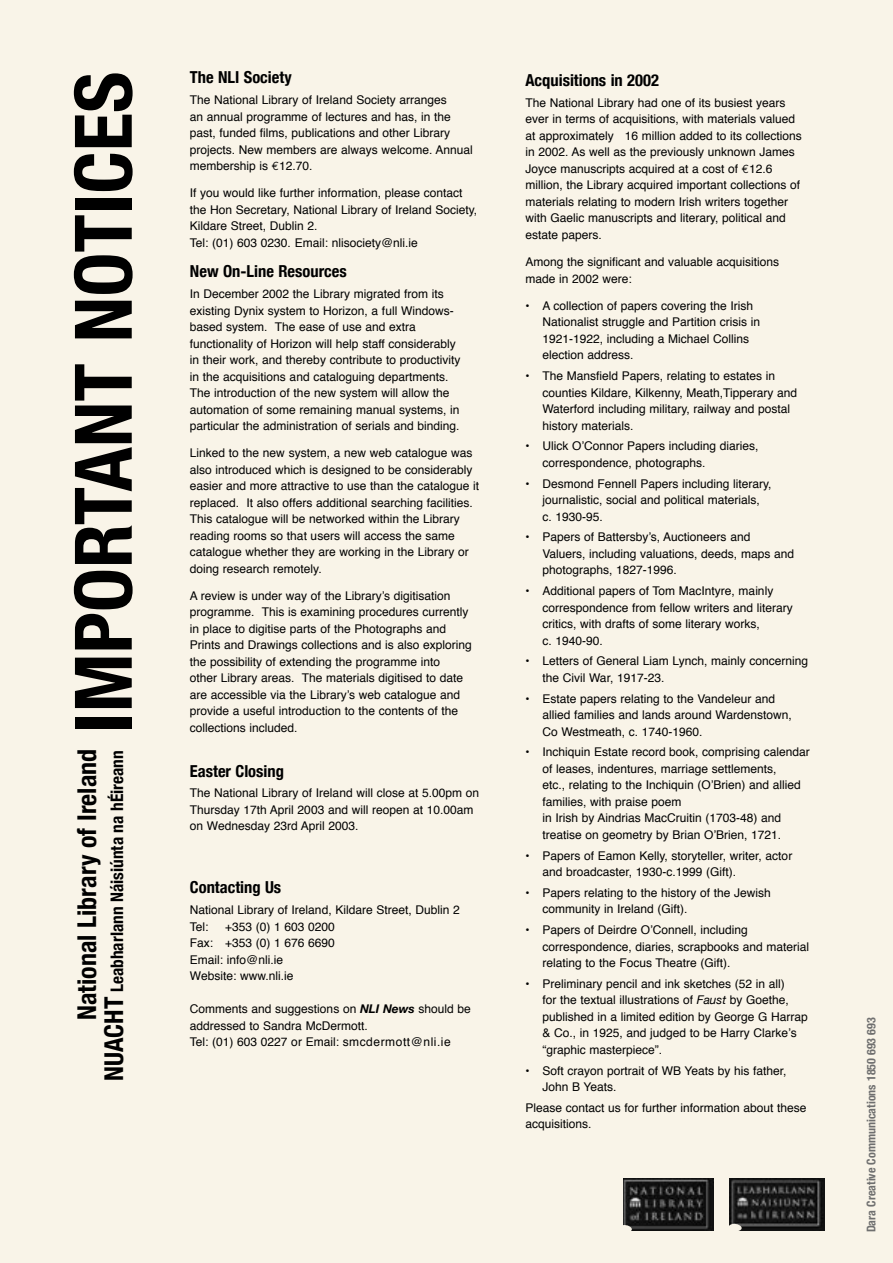
<style>
.page{position:relative;width:893px;height:1263px;background:#f9f4e8}
.page>*{position:absolute;margin:0;border:0;box-sizing:border-box;transform-origin:0 0}
.BackCover_Important{font:700 condensed 79.5px "Helvetica Neue";color:#000}
.Cover_NLI{font:700 condensed 25.95px "Helvetica Neue";color:#000}
.Cover_NLI_Irish{font:700 condensed 17.25px "Helvetica Neue";color:#000}
.BackCover_Sub_Head{font:700 condensed 16.5px "Helvetica Neue";color:#000}
.Body_Text{font:12px/16.5px "Helvetica";color:#000}
.Body_indent{font:12px/16.5px "Helvetica";color:#000}
.t1{font:700 condensed 12px "Helvetica Neue";color:#6f6f6f}
.s1{font-family:"Euro Mono"}
.s2{font-size:25.95px}
.s3{font-family:"Helvetica Neue";font-weight:700;font-style:italic}
.s4{font-family:"Helvetica Neue";font-style:italic}
</style>
<div class="page">
<img style="left:623px;top:1178px;width:90px;height:53px">
<img style="left:729px;top:1178px;width:95px;height:52px">
<p class="BackCover_Important" style="left:55px;top:733px;width:663px;rotate:-90deg">IMPORTANT NOTICES</p>
<p class="BackCover_Sub_Head" style="left:190px;top:68px;width:103px">The NLI Society</p>
<p class="Body_Text" style="left:190px;top:93px;width:284px">The National Library of Ireland Society arranges<br>an annual programme of lectures and has, in the past, funded films, publications and other Library projects. New members are always welcome. Annual membership is <span class="s1">€</span>12.70.</p>
<p class="Body_Text" style="left:190px;top:186px;width:289px">If you would like further information, please contact the Hon Secretary, National Library of Ireland Society, Kildare Street, Dublin 2.<br>Tel: (01) 603 0230. Email: nlisociety@nli.ie</p>
<p class="BackCover_Sub_Head" style="left:190px;top:261px;width:158px">New On-Line Resources</p>
<p class="Body_Text" style="left:190px;top:286px;width:272px">In December 2002 the Library migrated from its existing Dynix system to Horizon, a full Windows&shy;based system. The ease of use and extra functionality of Horizon will help staff considerably in their work, and thereby contribute to productivity in the acquisitions and cataloguing departments.<br>The introduction of the new system will allow the automation of some remaining manual systems, in particular the administration of serials and binding.</p>
<p class="Body_Text" style="left:190px;top:445px;width:291px">Linked to the new system, a new web catalogue was also introduced which is designed to be considerably easier and more attractive to use than the catalogue it replaced. It also offers additional searching facilities.<br>This catalogue will be networked within the Library reading rooms so that users will access the same catalogue whether they are working in the Library or doing research remotely.</p>
<p class="Body_Text" style="left:190px;top:588px;width:283px">A review is under way of the Libraryʼs digitisation programme. This is examining procedures currently in place to digitise parts of the Photographs and Prints and Drawings collections and is also exploring the possibility of extending the programme into<br>other Library areas. The materials digitised to date are accessible via the Libraryʼs web catalogue and provide a useful introduction to the contents of the collections included.</p>
<p class="BackCover_Sub_Head" style="left:190px;top:761px;width:96px">Easter Closing</p>
<p class="Body_Text" style="left:190px;top:786px;width:291px">The National Library of Ireland will close at 5.00pm on<br>Thursday 17th April 2003 and will reopen at 10.00am on Wednesday 23rd April 2003.</p>
<p class="Cover_NLI" style="left:71px;top:1020px;width:272px;rotate:-90deg">National Library of Ireland</p>
<p class="Cover_NLI_Irish" style="left:106px;top:1081px;width:332px;rotate:-90deg"><span class="s2">NUACHT</span> Leabharlann Náisiúnta na hÉireann</p>
<p class="BackCover_Sub_Head" style="left:190px;top:877px;width:93px">Contacting Us</p>
<p class="Body_Text" style="left:190px;top:902px;width:271px">National Library of Ireland, Kildare Street, Dublin 2</p>
<p class="Body_Text" style="left:190px;top:919px;width:20px">Tel:</p>
<p class="Body_Text" style="left:225px;top:919px;width:111px">+353 (0) 1 603 0200</p>
<p class="Body_Text" style="left:190px;top:935px;width:146px">Fax: +353 (0) 1 676 6690</p>
<p class="Body_Text" style="left:190px;top:952px;width:95px">Email: info@nli.ie</p>
<p class="Body_Text" style="left:190px;top:968px;width:105px">Website: www.nli.ie</p>
<p class="Body_Text" style="left:190px;top:1001px;width:282px">Comments and suggestions on <span class="s3">NLI News</span> should be addressed to Sandra McDermott.</p>
<p class="Body_Text" style="left:190px;top:1034px;width:262px">Tel: (01) 603 0227 or Email: smcdermott@nli.ie</p>
<p class="BackCover_Sub_Head" style="left:525px;top:70px;width:135px">Acquisitions in 2002</p>
<p class="Body_Text" style="left:525px;top:95px;width:278px">The National Library had one of its busiest years ever in terms of acquisitions, with materials valued at approximately 16 million added to its collections in 2002. As well as the previously unknown James Joyce manuscripts acquired at a cost of <span class="s1">€</span>12.6 million, the Library acquired important collections of materials relating to modern Irish writers together with Gaelic manuscripts and literary, political and estate papers.</p>
<p class="Body_Text" style="left:525px;top:254px;width:255px">Among the significant and valuable acquisitions made in 2002 were:</p>
<p class="Body_indent" style="left:542px;top:298px;width:219px;text-indent:-17px">• A collection of papers covering the Irish Nationalist struggle and Partition crisis in 1921-1922, including a Michael Collins election address.</p>
<p class="Body_indent" style="left:542px;top:368px;width:256px;text-indent:-17px">• The Mansfield Papers, relating to estates in counties Kildare, Kilkenny, Meath,Tipperary and Waterford including military, railway and postal history materials.</p>
<p class="Body_indent" style="left:542px;top:439px;width:218px;text-indent:-17px">• Ulick OʼConnor Papers including diaries, correspondence, photographs.</p>
<p class="Body_indent" style="left:542px;top:476px;width:231px;text-indent:-17px">• Desmond Fennell Papers including literary, journalistic, social and political materials, c. 1930-95.</p>
<p class="Body_indent" style="left:542px;top:530px;width:253px;text-indent:-17px">• Papers of Battersbyʼs, Auctioneers and<br>Valuers, including valuations, deeds, maps and photographs, 1827-1996.</p>
<p class="Body_indent" style="left:542px;top:583px;width:252px;text-indent:-17px">• Additional papers of Tom MacIntyre, mainly correspondence from fellow writers and literary critics, with drafts of some literary works,<br>c. 1940-90.</p>
<p class="Body_indent" style="left:542px;top:654px;width:267px;text-indent:-17px">• Letters of General Liam Lynch, mainly concerning the Civil War, 1917-23.</p>
<p class="Body_indent" style="left:542px;top:691px;width:251px;text-indent:-17px">• Estate papers relating to the Vandeleur and allied families and lands around Wardenstown,<br>Co Westmeath, c. 1740-1960.</p>
<p class="Body_indent" style="left:542px;top:745px;width:269px;text-indent:-17px">• Inchiquin Estate record book, comprising calendar of leases, indentures, marriage settlements,<br>etc., relating to the Inchiquin (OʼBrien) and allied families, with praise poem<br>in Irish by Aindrias MacCruitin (1703-48) and treatise on geometry by Brian OʼBrien, 1721.</p>
<p class="Body_indent" style="left:542px;top:848px;width:251px;text-indent:-17px">• Papers of Eamon Kelly, storyteller, writer, actor and broadcaster, 1930-c.1999 (Gift).</p>
<p class="Body_indent" style="left:542px;top:885px;width:230px;text-indent:-17px">• Papers relating to the history of the Jewish community in Ireland (Gift).</p>
<p class="Body_indent" style="left:542px;top:922px;width:268px;text-indent:-17px">• Papers of Deirdre OʼConnell, including correspondence, diaries, scrapbooks and material relating to the Focus Theatre (Gift).</p>
<p class="Body_indent" style="left:542px;top:976px;width:267px;text-indent:-17px">• Preliminary pencil and ink sketches (52 in all)<br>for the textual illustrations of <span class="s4">Faust</span> by Goethe, published in a limited edition by George G Harrap &amp; Co., in 1925, and judged to be Harry Clarkeʼs “graphic masterpiece”.</p>
<p class="Body_indent" style="left:542px;top:1063px;width:246px;text-indent:-17px">• Soft crayon portrait of WB Yeats by his father,<br>John B Yeats.</p>
<p class="Body_Text" style="left:525px;top:1100px;width:283px">Please contact us for further information about these acquisitions.</p>
<p class="t1" style="left:864px;top:1232px;width:217px;rotate:-90deg">Dara Creative Communications 1850 693 693</p>
</div>
